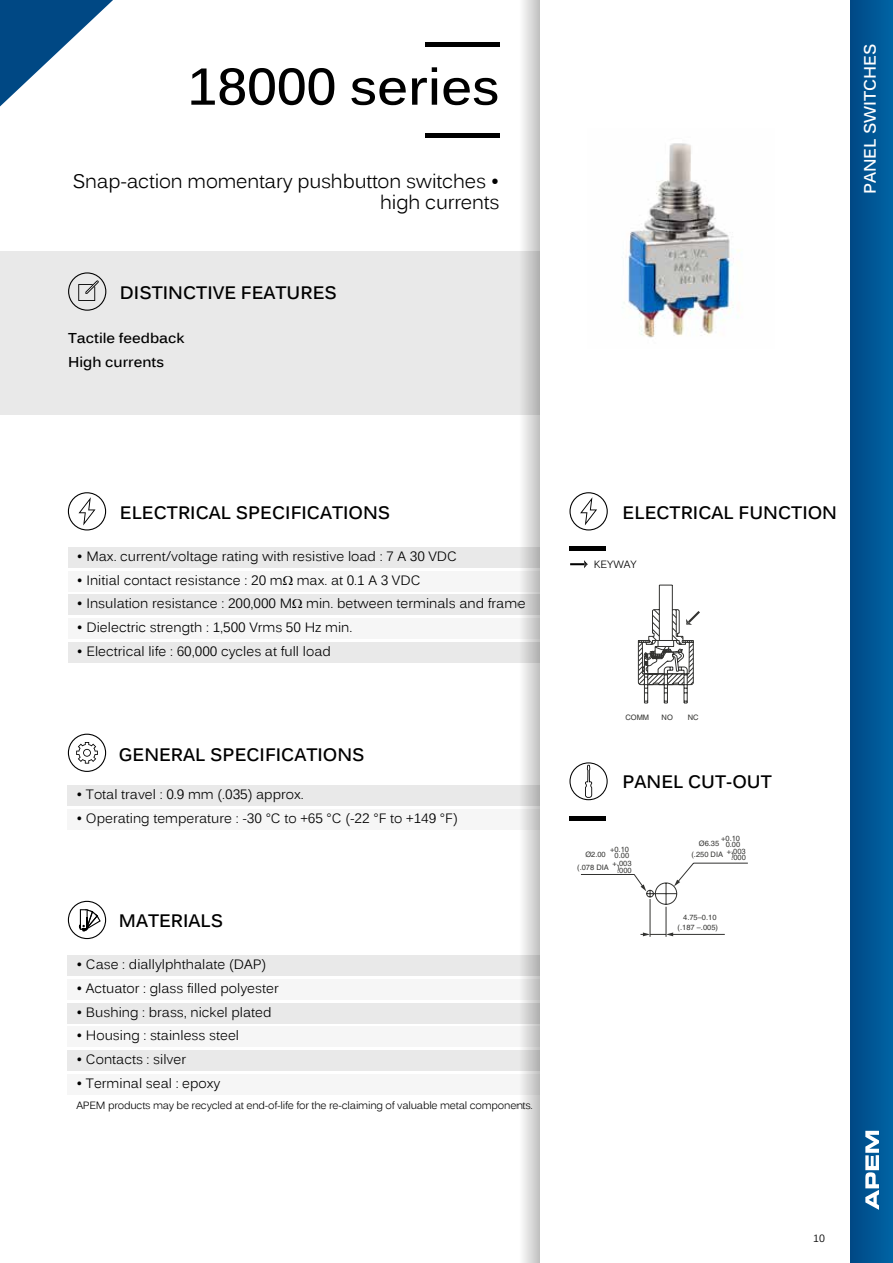
<style>
.page{position:relative;width:893px;height:1263px;background:#fff}
.page>*{position:absolute;margin:0;border:0;box-sizing:border-box;transform-origin:0 0}
.t1{font:700 51px "Kalinga";color:#000}
.t2{font:19.5px/21px "Kalinga";letter-spacing:-.01em;color:#000;text-align:right}
.t3{font:700 18px "Kalinga";color:#000}
.t4{font:700 16.5px "Kalinga";color:#fff}
.t5{font:700 14.25px/24px "Kalinga";color:#000}
.t6{font:13.5px "Kalinga";color:#000}
.t7{font:10.5px "Kalinga";letter-spacing:-.02em;color:#000}
.t8{font:7.5px/6.1px "Helvetica";color:#323230;text-align:right}
</style>
<div class="page">
<div style="left:68px;top:786px;width:472px;height:20px;background:#e9e9e9"></div>
<div style="left:68px;top:809px;width:472px;height:21px;background:#f6f6f6"></div>
<svg style="left:68px;top:734px;width:38px;height:38px"></svg>
<div style="left:68px;top:547px;width:472px;height:20px;background:#e9e9e9"></div>
<div style="left:68px;top:571px;width:472px;height:20px;background:#f6f6f6"></div>
<div style="left:68px;top:595px;width:472px;height:20px;background:#e9e9e9"></div>
<div style="left:68px;top:619px;width:472px;height:20px;background:#f6f6f6"></div>
<div style="left:68px;top:642px;width:472px;height:20px;background:#e9e9e9"></div>
<svg style="left:68px;top:492px;width:38px;height:38px"></svg>
<div style="left:68px;top:955px;width:472px;height:20px;background:#e9e9e9"></div>
<div style="left:68px;top:979px;width:472px;height:20px;background:#f6f6f6"></div>
<div style="left:68px;top:1003px;width:472px;height:20px;background:#e9e9e9"></div>
<div style="left:68px;top:1027px;width:472px;height:20px;background:#f6f6f6"></div>
<div style="left:68px;top:1050px;width:472px;height:20px;background:#e9e9e9"></div>
<div style="left:68px;top:1074px;width:472px;height:20px;background:#f6f6f6"></div>
<svg style="left:68px;top:901px;width:38px;height:38px"></svg>
<div style="left:0;top:251px;width:540px;height:164px;background:#e9e9e9"></div>
<svg style="left:68px;top:272px;width:38px;height:39px"></svg>
<svg style="left:519px;top:0;width:21px;height:1263px"></svg>
<hr style="left:425px;top:134px;width:74px;height:4px;background:#000">
<hr style="left:425px;top:43px;width:74px;height:4px;background:#000">
<svg style="left:569px;top:762px;width:39px;height:38px"></svg>
<hr style="left:569px;top:816px;width:36px;height:4px;background:#000">
<svg style="left:569px;top:492px;width:39px;height:38px"></svg>
<hr style="left:569px;top:547px;width:37px;height:4px;background:#000">
<svg style="left:570px;top:560px;width:18px;height:8px"></svg>
<svg style="left:580px;top:862px;width:168px;height:75px"></svg>
<svg style="left:637px;top:584px;width:63px;height:120px"></svg>
<img style="left:622px;top:143px;width:118px;height:195px">
<div style="left:850px;top:0;width:43px;height:1263px;background:linear-gradient(to right,#004885,#0064a4)"></div>
<svg style="left:0;top:0;width:113px;height:106px"></svg>
<svg style="left:865px;top:1131px;width:14px;height:79px"></svg>
<h1 class="t1" style="left:188px;top:67px;width:313px">18000 series</h1>
<h2 class="t2" style="left:72px;top:173px;width:429px">Snap-action momentary pushbutton switches • high currents</h2>
<h3 class="t3" style="left:120px;top:286px;width:218px">DISTINCTIVE FEATURES</h3>
<p class="t5" style="left:68px;top:328px;width:118px">Tactile feedback<br>High currents</p>
<p class="t4" style="left:864px;top:194px;width:152px;rotate:-90deg">PANEL SWITCHES</p>
<h3 class="t3" style="left:120px;top:505px;width:272px">ELECTRICAL SPECIFICATIONS</h3>
<p class="t6" style="left:77px;top:551px;width:382px">• Max. current/voltage rating with resistive load : 7 A 30 VDC</p>
<p class="t6" style="left:77px;top:575px;width:345px">• Initial contact resistance : 20 m max. at 0.1 A 3 VDC</p>
<p class="t6" style="left:77px;top:598px;width:450px">• Insulation resistance : 200,000 M min. between terminals and frame</p>
<p class="t6" style="left:77px;top:622px;width:277px">• Dielectric strength : 1,500 Vrms 50 Hz min.</p>
<p class="t6" style="left:77px;top:646px;width:255px">• Electrical life : 60,000 cycles at full load</p>
<h3 class="t3" style="left:119px;top:748px;width:247px">GENERAL SPECIFICATIONS</h3>
<p class="t6" style="left:76px;top:789px;width:229px">• Total travel : 0.9 mm (.035) approx.</p>
<p class="t6" style="left:76px;top:813px;width:383px">• Operating temperature : -30 °C to +65 °C (-22 °F to +149 °F)</p>
<h3 class="t3" style="left:119px;top:914px;width:106px">MATERIALS</h3>
<p class="t6" style="left:76px;top:959px;width:191px">• Case : diallylphthalate (DAP)</p>
<p class="t6" style="left:76px;top:983px;width:204px">• Actuator : glass filled polyester</p>
<p class="t6" style="left:76px;top:1006px;width:197px">• Bushing : brass, nickel plated</p>
<p class="t6" style="left:76px;top:1030px;width:164px">• Housing : stainless steel</p>
<p class="t6" style="left:76px;top:1054px;width:111px">• Contacts : silver</p>
<p class="t6" style="left:76px;top:1078px;width:146px">• Terminal seal : epoxy</p>
<p class="t7" style="left:76px;top:1101px;width:458px">APEM products may be recycled at end-of-life for the re-claiming of valuable metal components.</p>
<h3 class="t3" style="left:623px;top:505px;width:216px">ELECTRICAL FUNCTION</h3>
<p class="t7" style="left:594px;top:561px;width:44px">KEYWAY</p>
<p class="t8" style="left:625px;top:715px;width:25px">COMM</p>
<p class="t8" style="left:662px;top:715px;width:13px">NO</p>
<p class="t8" style="left:688px;top:715px;width:12px">NC</p>
<h3 class="t3" style="left:622px;top:775px;width:151px">PANEL CUT-OUT</h3>
<p class="t8" style="left:699px;top:841px;width:22px">Ø6.35</p>
<p class="t8" style="left:721px;top:835px;width:21px">+0.10<br>0.00</p>
<p class="t8" style="left:610px;top:847px;width:21px">+0.10<br>0.00</p>
<p class="t8" style="left:727px;top:848px;width:21px;text-align:center">+.003 .000</p>
<p class="t8" style="left:613px;top:861px;width:21px;text-align:center">+.003 .000</p>
<p class="t8" style="left:585px;top:852px;width:22px">Ø2.00</p>
<p class="t8" style="left:691px;top:852px;width:44px">(.250 DIA )</p>
<p class="t8" style="left:577px;top:865px;width:44px">(.078 DIA )</p>
<p class="t8" style="left:683px;top:915px;width:35px">4.75–0.10</p>
<p class="t8" style="left:678px;top:924px;width:42px">(.187 –.005)</p>
<p class="t7" style="left:813px;top:1234px;width:13px">10</p>
</div>
